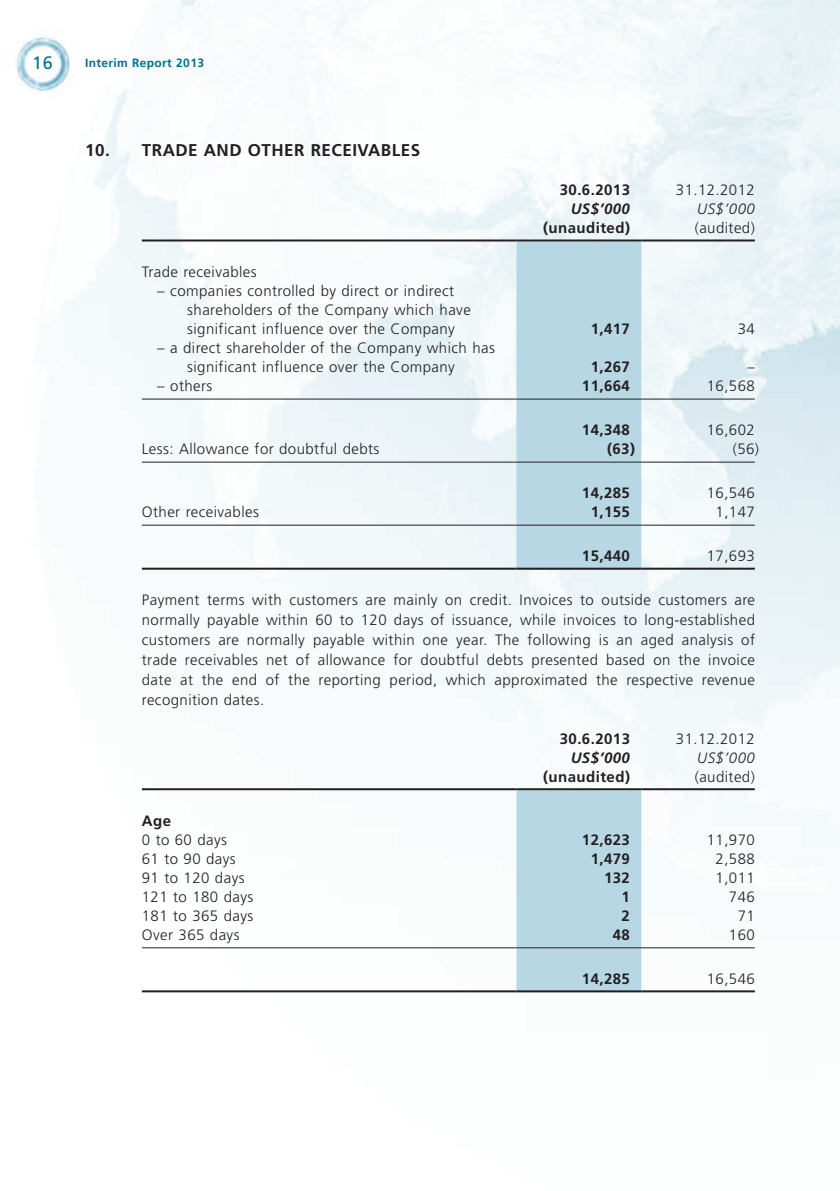
<style>
.page{position:relative;width:840px;height:1191px;background:#fff}
.page>*{position:absolute;margin:0;border:0;box-sizing:border-box;transform-origin:0 0}
.t1{font:18px "Frutiger LT Std";color:#00718e}
.t2{font:700 17px "Frutiger LT Std";letter-spacing:.03em;color:#231f20}
.t3{font:300 15px/20px "Frutiger LT Std";letter-spacing:.03em;color:#231f20}
.t4{font:700 15px "Frutiger LT Std";letter-spacing:.03em;color:#231f20}
.t5{font:italic 700 15px "Frutiger LT Std";letter-spacing:.03em;color:#231f20}
.t6{font:italic 300 15px "Frutiger LT Std";letter-spacing:.03em;color:#231f20}
.t7{font:700 12px "Frutiger LT Std";letter-spacing:.03em;color:#00718e}
</style>
<div class="page">
<img style="left:15px;top:0;width:824px;height:993px">
<div style="left:516px;top:241px;width:125px;height:326px;background:#b7d7e4"></div>
<hr style="left:142px;top:239px;width:374px;height:2px;background:#231f20">
<hr style="left:516px;top:239px;width:125px;height:2px;background:#231f20">
<hr style="left:641px;top:239px;width:113px;height:2px;background:#231f20">
<hr style="left:142px;top:398px;width:374px;height:1px;background:#231f20">
<hr style="left:516px;top:398px;width:125px;height:1px;background:#231f20">
<hr style="left:641px;top:398px;width:113px;height:1px;background:#231f20">
<hr style="left:142px;top:461px;width:374px;height:1px;background:#231f20">
<hr style="left:516px;top:461px;width:125px;height:1px;background:#231f20">
<hr style="left:641px;top:461px;width:113px;height:1px;background:#231f20">
<hr style="left:142px;top:524px;width:374px;height:1px;background:#231f20">
<hr style="left:516px;top:524px;width:125px;height:1px;background:#231f20">
<hr style="left:641px;top:524px;width:113px;height:1px;background:#231f20">
<hr style="left:142px;top:567px;width:374px;height:2px;background:#231f20">
<hr style="left:516px;top:567px;width:125px;height:2px;background:#231f20">
<hr style="left:641px;top:567px;width:113px;height:2px;background:#231f20">
<div style="left:516px;top:790px;width:125px;height:200px;background:#b7d7e4"></div>
<hr style="left:142px;top:788px;width:374px;height:2px;background:#231f20">
<hr style="left:516px;top:788px;width:125px;height:2px;background:#231f20">
<hr style="left:641px;top:788px;width:113px;height:2px;background:#231f20">
<hr style="left:142px;top:947px;width:374px;height:1px;background:#231f20">
<hr style="left:516px;top:947px;width:125px;height:1px;background:#231f20">
<hr style="left:641px;top:947px;width:113px;height:1px;background:#231f20">
<hr style="left:142px;top:990px;width:374px;height:2px;background:#231f20">
<hr style="left:516px;top:990px;width:125px;height:2px;background:#231f20">
<hr style="left:641px;top:990px;width:113px;height:2px;background:#231f20">
<p class="t1" style="left:32px;top:53px;width:22px">16</p>
<p class="t7" style="left:85px;top:56px;width:120px">Interim Report 2013</p>
<p class="t2" style="left:85px;top:140px;width:336px">10. TRADE AND OTHER RECEIVABLES</p>
<p class="t3" style="left:142px;top:262px;width:116px">Trade receivables</p>
<p class="t3" style="left:187px;top:281px;width:285px;line-height:19px;text-indent:-30px">– companies controlled by direct or indirect shareholders of the Company which have significant influence over the Company</p>
<p class="t3" style="left:187px;top:338px;width:309px;line-height:19px;text-indent:-30px">– a direct shareholder of the Company which has significant influence over the Company</p>
<p class="t4" style="left:559px;top:181px;width:72px">30.6.2013</p>
<p class="t3" style="left:675px;top:180px;width:80px">31.12.2012</p>
<p class="t5" style="left:570px;top:200px;width:61px">US$’000</p>
<p class="t6" style="left:696px;top:200px;width:59px">US$’000</p>
<p class="t4" style="left:543px;top:219px;width:88px">(unaudited)</p>
<p class="t3" style="left:694px;top:218px;width:62px">(audited)</p>
<p class="t4" style="left:590px;top:320px;width:41px">1,417</p>
<p class="t3" style="left:737px;top:319px;width:19px">34</p>
<p class="t4" style="left:590px;top:358px;width:41px">1,267</p>
<p class="t3" style="left:747px;top:357px;width:9px">–</p>
<p class="t3" style="left:157px;top:376px;width:57px">– others</p>
<p class="t4" style="left:581px;top:377px;width:49px">11,664</p>
<p class="t3" style="left:706px;top:376px;width:49px">16,568</p>
<p class="t4" style="left:581px;top:421px;width:49px">14,348</p>
<p class="t3" style="left:706px;top:420px;width:49px">16,602</p>
<p class="t3" style="left:142px;top:439px;width:239px">Less: Allowance for doubtful debts</p>
<p class="t4" style="left:606px;top:440px;width:29px">(63)</p>
<p class="t3" style="left:732px;top:439px;width:28px">(56)</p>
<p class="t4" style="left:581px;top:484px;width:49px">14,285</p>
<p class="t3" style="left:706px;top:483px;width:49px">16,546</p>
<p class="t3" style="left:142px;top:502px;width:118px">Other receivables</p>
<p class="t4" style="left:590px;top:503px;width:41px">1,155</p>
<p class="t3" style="left:715px;top:502px;width:41px">1,147</p>
<p class="t4" style="left:581px;top:547px;width:49px">15,440</p>
<p class="t3" style="left:706px;top:546px;width:49px">17,693</p>
<p class="t3" style="left:142px;top:589px;width:614px;text-align:justify">Payment terms with customers are mainly on credit. Invoices to outside customers are normally payable within 60 to 120 days of issuance, while invoices to long-established customers are normally payable within one year. The following is an aged analysis of trade receivables net of allowance for doubtful debts presented based on the invoice date at the end of the reporting period, which approximated the respective revenue recognition dates.</p>
<p class="t4" style="left:559px;top:729px;width:72px">30.6.2013</p>
<p class="t3" style="left:675px;top:728px;width:80px">31.12.2012</p>
<p class="t5" style="left:570px;top:748px;width:61px">US$’000</p>
<p class="t6" style="left:696px;top:749px;width:59px">US$’000</p>
<p class="t4" style="left:543px;top:767px;width:88px">(unaudited)</p>
<p class="t3" style="left:694px;top:766px;width:62px">(audited)</p>
<p class="t4" style="left:142px;top:811px;width:31px">Age</p>
<p class="t3" style="left:142px;top:829px;width:87px">0 to 60 days</p>
<p class="t4" style="left:581px;top:830px;width:49px">12,623</p>
<p class="t3" style="left:706px;top:829px;width:49px">11,970</p>
<p class="t3" style="left:142px;top:848px;width:95px">61 to 90 days</p>
<p class="t4" style="left:590px;top:849px;width:41px">1,479</p>
<p class="t3" style="left:715px;top:848px;width:41px">2,588</p>
<p class="t3" style="left:142px;top:867px;width:104px">91 to 120 days</p>
<p class="t4" style="left:603px;top:868px;width:27px">132</p>
<p class="t3" style="left:715px;top:867px;width:41px">1,011</p>
<p class="t3" style="left:142px;top:886px;width:113px">121 to 180 days</p>
<p class="t4" style="left:621px;top:887px;width:10px">1</p>
<p class="t3" style="left:728px;top:886px;width:27px">746</p>
<p class="t3" style="left:142px;top:905px;width:113px">181 to 365 days</p>
<p class="t4" style="left:621px;top:906px;width:10px">2</p>
<p class="t3" style="left:737px;top:905px;width:19px">71</p>
<p class="t3" style="left:142px;top:924px;width:99px">Over 365 days</p>
<p class="t4" style="left:612px;top:925px;width:19px">48</p>
<p class="t3" style="left:728px;top:924px;width:27px">160</p>
<p class="t4" style="left:581px;top:969px;width:49px">14,285</p>
<p class="t3" style="left:706px;top:968px;width:49px">16,546</p>
</div>
